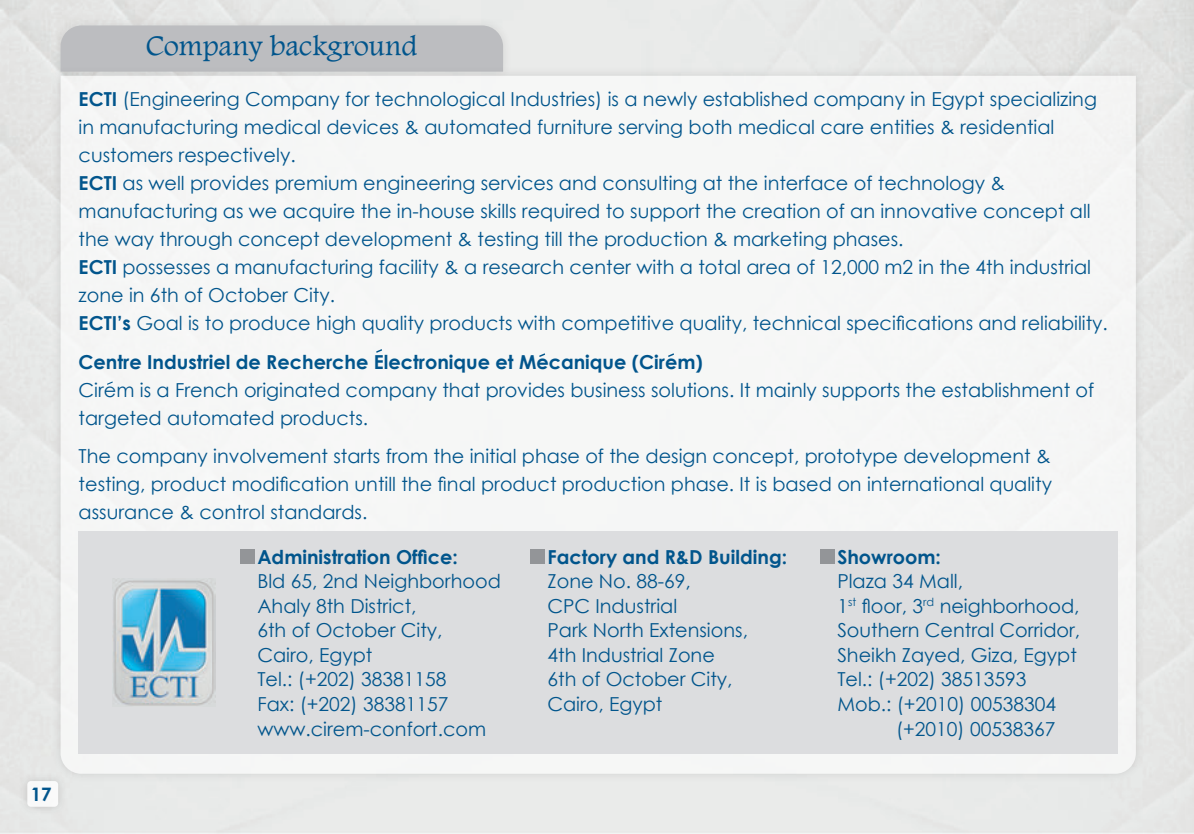
<style>
.page{position:relative;width:1194px;height:834px;background:#fff}
.page>*{position:absolute;margin:0;border:0;box-sizing:border-box;transform-origin:0 0}
.t1{font:29.75px "Andalus";color:#01558c}
.t2{font:19.25px/24.5px "Century Gothic";color:#01558c}
.t3{font:700 19.25px "Century Gothic";color:#01558c}
.t4{font:700 18.55px "Century Gothic";color:#01558c}
.s1{font-weight:700}
</style>
<div class="page">
<div style="left:27px;top:780px;width:31px;height:26px;background:#fff;border-radius:4px"></div>
<div style="left:61px;top:25px;width:442px;height:39px;background:#bcbdc0"></div>
<img style="left:49px;top:64px;width:1098px;height:721px">
<div style="left:61px;top:76px;width:1074px;height:697px;background:#f6f7f6"></div>
<div style="left:79px;top:531px;width:1038px;height:222px;background:#dcdddf"></div>
<img style="left:113px;top:580px;width:102px;height:126px">
<div style="left:240px;top:549px;width:14px;height:14px;background:#939598"></div>
<div style="left:820px;top:549px;width:14px;height:14px;background:#939598"></div>
<div style="left:530px;top:549px;width:14px;height:14px;background:#939598"></div>
<svg style="left:668px;top:353px;width:5px;height:4px"></svg>
<svg style="left:539px;top:353px;width:6px;height:4px"></svg>
<svg style="left:376px;top:349px;width:6px;height:4px"></svg>
<svg style="left:107px;top:381px;width:6px;height:4px"></svg>
<p class="t4" style="left:31px;top:779px;width:22px">17</p>
<h1 class="t1" style="left:146px;top:24px;width:273px">Company background</h1>
<p class="t2" style="left:79px;top:85px;width:1030px;line-height:28px"><span class="s1">ECTI</span> (Engineering Company for technological Industries) is a newly established company in Egypt specializing in manufacturing medical devices &amp; automated furniture serving both medical care entities &amp; residential customers respectively.<br><span class="s1">ECTI</span> as well provides premium engineering services and consulting at the interface of technology &amp; manufacturing as we acquire the in-house skills required to support the creation of an innovative concept all the way through concept development &amp; testing till the production &amp; marketing phases.<br><span class="s1">ECTI</span> possesses a manufacturing facility &amp; a research center with a total area of 12,000 m2 in the 4th industrial zone in 6th of October City.<br><span class="s1">ECTI’s</span> Goal is to produce high quality products with competitive quality, technical specifications and reliability.</p>
<p class="t3" style="left:79px;top:347px;width:625px">Centre Industriel de Recherche Electronique et Mecanique (Cirem)</p>
<p class="t2" style="left:79px;top:375px;width:1016px;line-height:28px">Cirem is a French originated company that provides business solutions. It mainly supports the establishment of targeted automated products.</p>
<p class="t2" style="left:79px;top:442px;width:974px;line-height:28px;text-align:justify">The company involvement starts from the initial phase of the design concept, prototype development &amp; testing, product modification untill the final product production phase. It is based on international quality assurance &amp; control standards.</p>
<p class="t3" style="left:257px;top:542px;width:202px">Administration Office:</p>
<p class="t2" style="left:257px;top:568px;width:245px">Bld 65, 2nd Neighborhood<br>Ahaly 8th District,<br>6th of October City,<br>Cairo, Egypt<br>Tel.: (+202) 38381158<br>Fax: (+202) 38381157 www.cirem-confort.com</p>
<p class="t3" style="left:547px;top:542px;width:241px">Factory and R&amp;D Building:</p>
<p class="t2" style="left:547px;top:568px;width:202px">Zone No. 88-69,<br>CPC Industrial<br>Park North Extensions,<br>4th Industrial Zone<br>6th of October City,<br>Cairo, Egypt</p>
<p class="t3" style="left:837px;top:542px;width:105px">Showroom:</p>
<p class="t2" style="left:837px;top:568px;width:244px">Plaza 34 Mall,<br>1<sup>st</sup> floor, 3<sup>rd</sup> neighborhood,<br>Southern Central Corridor,<br>Sheikh Zayed, Giza, Egypt<br>Tel.: (+202) 38513593<br>Mob.: (+2010) 00538304</p>
<p class="t2" style="left:895px;top:715px;width:161px">(+2010) 00538367</p>
</div>
